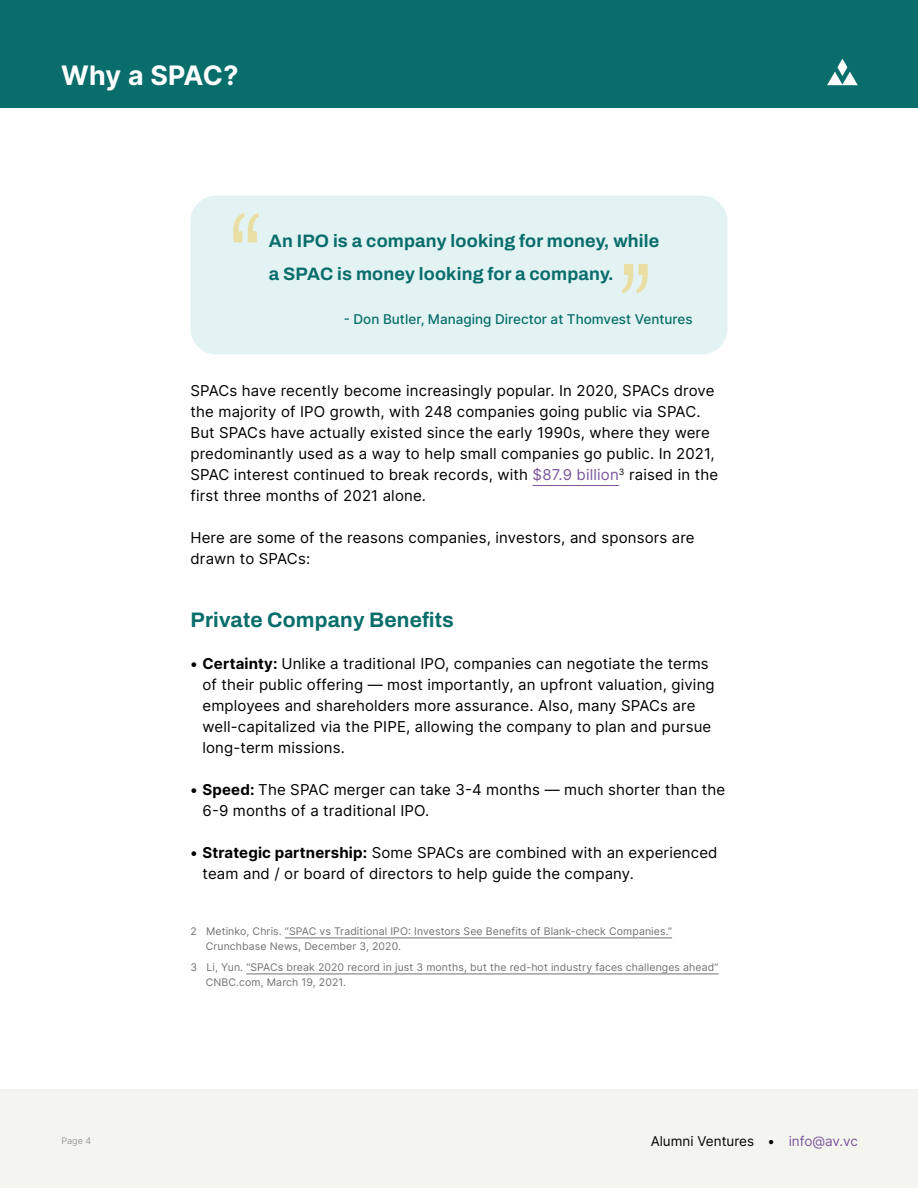
<style>
.page{position:relative;width:918px;height:1188px;background:#fff}
.page>*{position:absolute;margin:0;border:0;box-sizing:border-box;transform-origin:0 0}
.t1{font:600 144px "Archivo";color:#e9dfa4}
.t2{font:700 26.85px "Inter";letter-spacing:-.01em;color:#fff}
.Head_2__22{font:700 21px "Archivo";letter-spacing:.01em;color:#096e6b}
.Quote_22{font:700 18px/33px "Archivo";letter-spacing:.01em;color:#096e6b}
.t3{font:15px/21px "Inter";letter-spacing:.01em;color:#000}
.t4{font:500 13.5px "Inter";color:#096e6b}
.t5{font:13.5px "Inter";color:#040503}
.Footnote_22{font:10.5px/15px "Inter";letter-spacing:.01em;color:#707172}
.t6{font:9px "Inter";color:#9a9a96}
.s1{color:#7b569b}
.s2{font-weight:700}
</style>
<div class="page">
<div style="left:0;top:1089px;width:918px;height:99px;background:#f5f5f0"></div>
<div style="left:190px;top:196px;width:538px;height:158px;background:#e3f3f3;border-radius:26px"></div>
<div style="left:0;top:0;width:918px;height:108px;background:#096e6b"></div>
<svg style="left:827px;top:59px;width:31px;height:26px"></svg>
<hr style="left:285px;top:938px;width:387px;height:1px;background:#707172">
<hr style="left:246px;top:974px;width:473px;height:1px;background:#707172">
<hr style="left:533px;top:485px;width:86px;height:1px;background:#7b569b">
<p class="t2" style="left:61px;top:56px;width:179px">Why a SPAC?</p>
<p class="t1" style="left:224px;top:154px;width:43px">“</p>
<p class="Quote_22" style="left:269px;top:224px;width:392px">An IPO is a company looking for money, while a SPAC is money looking for a company.</p>
<p class="t1" style="left:615px;top:205px;width:43px">”</p>
<p class="t4" style="left:344px;top:309px;width:350px">- Don Butler, Managing Director at Thomvest Ventures</p>
<p class="t3" style="left:190px;top:380px;width:529px">SPACs have recently become increasingly popular. In 2020, SPACs drove the majority of IPO growth, with 248 companies going public via SPAC.<br>But SPACs have actually existed since the early 1990s, where they were predominantly used as a way to help small companies go public. In 2021, SPAC interest continued to break records, with <span class="s1">$87.9 billion</span><sup>3</sup> raised in the first three months of 2021 alone.</p>
<p class="t3" style="left:190px;top:527px;width:506px">Here are some of the reasons companies, investors, and sponsors are drawn to SPACs:</p>
<p class="Head_2__22" style="left:190px;top:604px;width:265px">Private Company Benefits</p>
<p class="t3" style="left:202px;top:653px;width:514px;text-indent:-12px"><span class="s2">• Certainty:</span> Unlike a traditional IPO, companies can negotiate the terms of their public offering — most importantly, an upfront valuation, giving employees and shareholders more assurance. Also, many SPACs are well-capitalized via the PIPE, allowing the company to plan and pursue long-term missions.</p>
<p class="t3" style="left:202px;top:779px;width:524px;text-indent:-12px"><span class="s2">• Speed:</span> The SPAC merger can take 3-4 months — much shorter than the<br>6-9 months of a traditional IPO.</p>
<p class="t3" style="left:202px;top:842px;width:517px;text-indent:-12px"><span class="s2">• Strategic partnership:</span> Some SPACs are combined with an experienced team and / or board of directors to help guide the company.</p>
<p class="Footnote_22" style="left:206px;top:923px;width:468px;text-indent:-15px">2 Metinko, Chris. “SPAC vs Traditional IPO: Investors See Benefits of Blank-check Companies.”<br>Crunchbase News, December 3, 2020.</p>
<p class="Footnote_22" style="left:206px;top:959px;width:514px;text-indent:-15px">3 Li, Yun. “SPACs break 2020 record in just 3 months, but the red-hot industry faces challenges ahead”<br>CNBC.com, March 19, 2021.</p>
<p class="t6" style="left:62px;top:1134px;width:31px">Page 4</p>
<p class="t5" style="left:651px;top:1131px;width:209px">Alumni Ventures • <span class="s1">info@av.vc</span></p>
</div>
